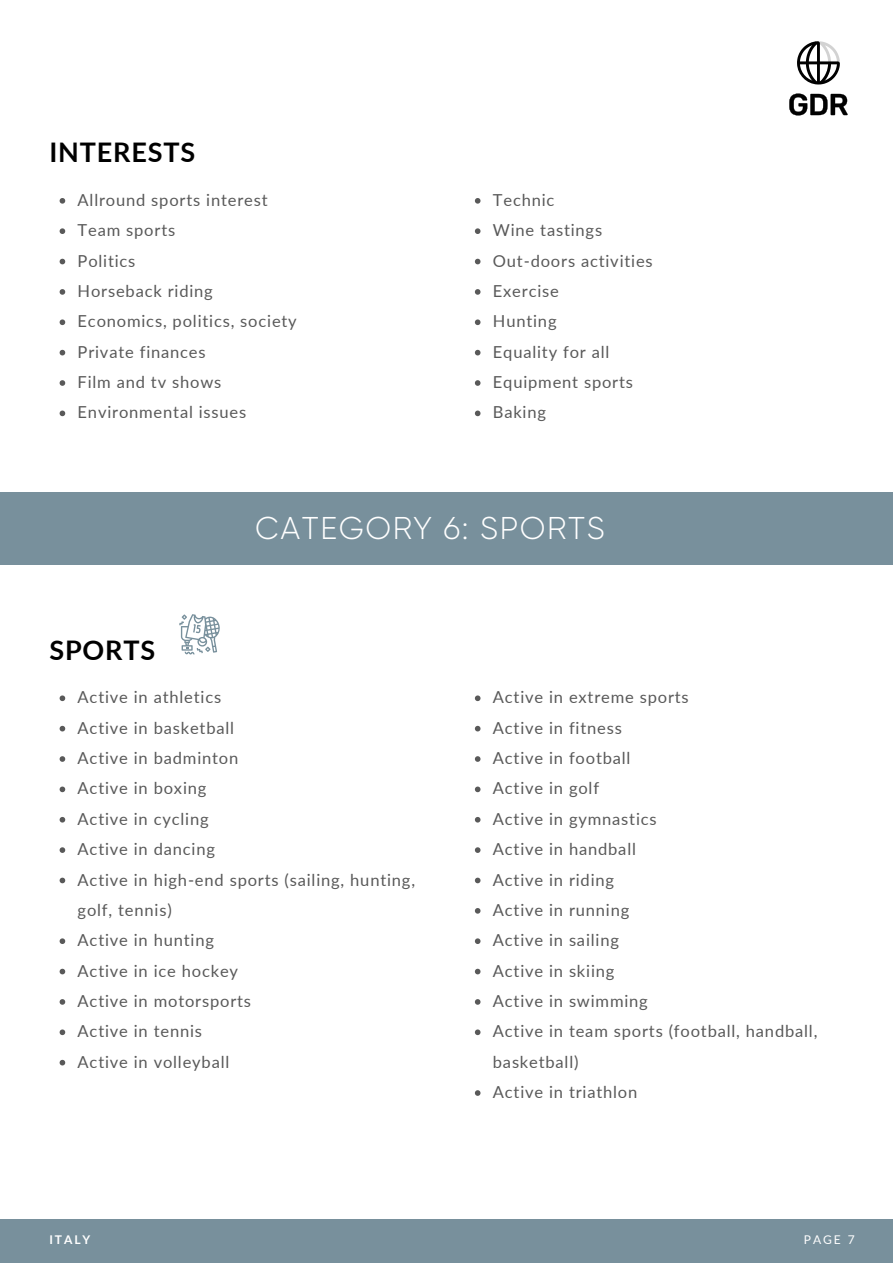
<style>
.page{position:relative;width:893px;height:1264px;background:#fff}
.page>*{position:absolute;margin:0;border:0;box-sizing:border-box;transform-origin:0 0}
.t1{font:300 31.5px "Gilroy";letter-spacing:.05em;color:#fff}
.t2{font:700 27px "Lato";letter-spacing:.03em;color:#000}
.t3{font:16.5px/30.3px "Lato";letter-spacing:.05em;color:#595959}
.t4{font:700 12px "Lato";letter-spacing:.16em;color:#fff}
.t5{font:12px "Lato";color:#fff}
</style>
<div class="page">
<div style="left:0;top:1219px;width:892px;height:43px;background:#78909c"></div>
<svg style="left:60px;top:198px;width:5px;height:6px"></svg>
<svg style="left:60px;top:228px;width:5px;height:6px"></svg>
<svg style="left:60px;top:259px;width:5px;height:5px"></svg>
<svg style="left:60px;top:289px;width:5px;height:6px"></svg>
<svg style="left:60px;top:319px;width:5px;height:6px"></svg>
<svg style="left:60px;top:350px;width:5px;height:5px"></svg>
<svg style="left:60px;top:380px;width:5px;height:6px"></svg>
<svg style="left:60px;top:410px;width:5px;height:6px"></svg>
<svg style="left:475px;top:198px;width:5px;height:6px"></svg>
<svg style="left:475px;top:228px;width:5px;height:6px"></svg>
<svg style="left:475px;top:259px;width:5px;height:5px"></svg>
<svg style="left:475px;top:289px;width:5px;height:6px"></svg>
<svg style="left:475px;top:319px;width:5px;height:6px"></svg>
<svg style="left:475px;top:350px;width:5px;height:5px"></svg>
<svg style="left:475px;top:380px;width:5px;height:6px"></svg>
<svg style="left:475px;top:410px;width:5px;height:6px"></svg>
<svg style="left:60px;top:695px;width:5px;height:6px"></svg>
<svg style="left:60px;top:725px;width:5px;height:6px"></svg>
<svg style="left:60px;top:756px;width:5px;height:5px"></svg>
<svg style="left:60px;top:786px;width:5px;height:6px"></svg>
<svg style="left:60px;top:817px;width:5px;height:5px"></svg>
<svg style="left:60px;top:847px;width:5px;height:6px"></svg>
<svg style="left:60px;top:877px;width:5px;height:6px"></svg>
<svg style="left:60px;top:938px;width:5px;height:6px"></svg>
<svg style="left:60px;top:968px;width:5px;height:6px"></svg>
<svg style="left:60px;top:999px;width:5px;height:5px"></svg>
<svg style="left:60px;top:1029px;width:5px;height:6px"></svg>
<svg style="left:60px;top:1059px;width:5px;height:6px"></svg>
<svg style="left:475px;top:695px;width:5px;height:6px"></svg>
<svg style="left:475px;top:725px;width:5px;height:6px"></svg>
<svg style="left:475px;top:756px;width:5px;height:5px"></svg>
<svg style="left:475px;top:786px;width:5px;height:6px"></svg>
<svg style="left:475px;top:817px;width:5px;height:5px"></svg>
<svg style="left:475px;top:847px;width:5px;height:6px"></svg>
<svg style="left:475px;top:877px;width:5px;height:6px"></svg>
<svg style="left:475px;top:908px;width:5px;height:5px"></svg>
<svg style="left:475px;top:938px;width:5px;height:6px"></svg>
<svg style="left:475px;top:968px;width:5px;height:6px"></svg>
<svg style="left:475px;top:999px;width:5px;height:5px"></svg>
<svg style="left:475px;top:1029px;width:5px;height:6px"></svg>
<svg style="left:475px;top:1090px;width:5px;height:5px"></svg>
<svg style="left:179px;top:614px;width:41px;height:40px"></svg>
<svg style="left:789px;top:93px;width:58px;height:22px"></svg>
<svg style="left:797px;top:41px;width:42px;height:43px"></svg>
<div style="left:0;top:492px;width:892px;height:72px;background:#78909c"></div>
<h2 class="t2" style="left:49px;top:135px;width:147px">INTERESTS</h2>
<p class="t3" style="left:78px;top:184px;width:221px">Allround sports interest<br>Team sports<br>Politics<br>Horseback riding<br>Economics, politics, society<br>Private finances<br>Film and tv shows<br>Environmental issues</p>
<p class="t3" style="left:493px;top:184px;width:161px">Technic<br>Wine tastings<br>Out-doors activities<br>Exercise<br>Hunting<br>Equality for all<br>Equipment sports<br>Baking</p>
<h2 class="t2" style="left:49px;top:633px;width:107px">SPORTS</h2>
<h1 class="t1" style="left:255px;top:510px;width:351px">CATEGORY 6: SPORTS</h1>
<p class="t3" style="left:78px;top:681px;width:339px">Active in athletics<br>Active in basketball<br>Active in badminton<br>Active in boxing<br>Active in cycling<br>Active in dancing<br>Active in high-end sports (sailing, hunting, golf, tennis)<br>Active in hunting<br>Active in ice hockey<br>Active in motorsports<br>Active in tennis<br>Active in volleyball</p>
<p class="t3" style="left:493px;top:681px;width:326px">Active in extreme sports<br>Active in fitness<br>Active in football<br>Active in golf<br>Active in gymnastics<br>Active in handball<br>Active in riding<br>Active in running<br>Active in sailing<br>Active in skiing<br>Active in swimming<br>Active in team sports (football, handball, basketball)<br>Active in triathlon</p>
<p class="t4" style="left:49px;top:1232px;width:42px">ITALY</p>
<p class="t5" style="left:803px;top:1231px;width:52px">PAGE 7</p>
</div>
